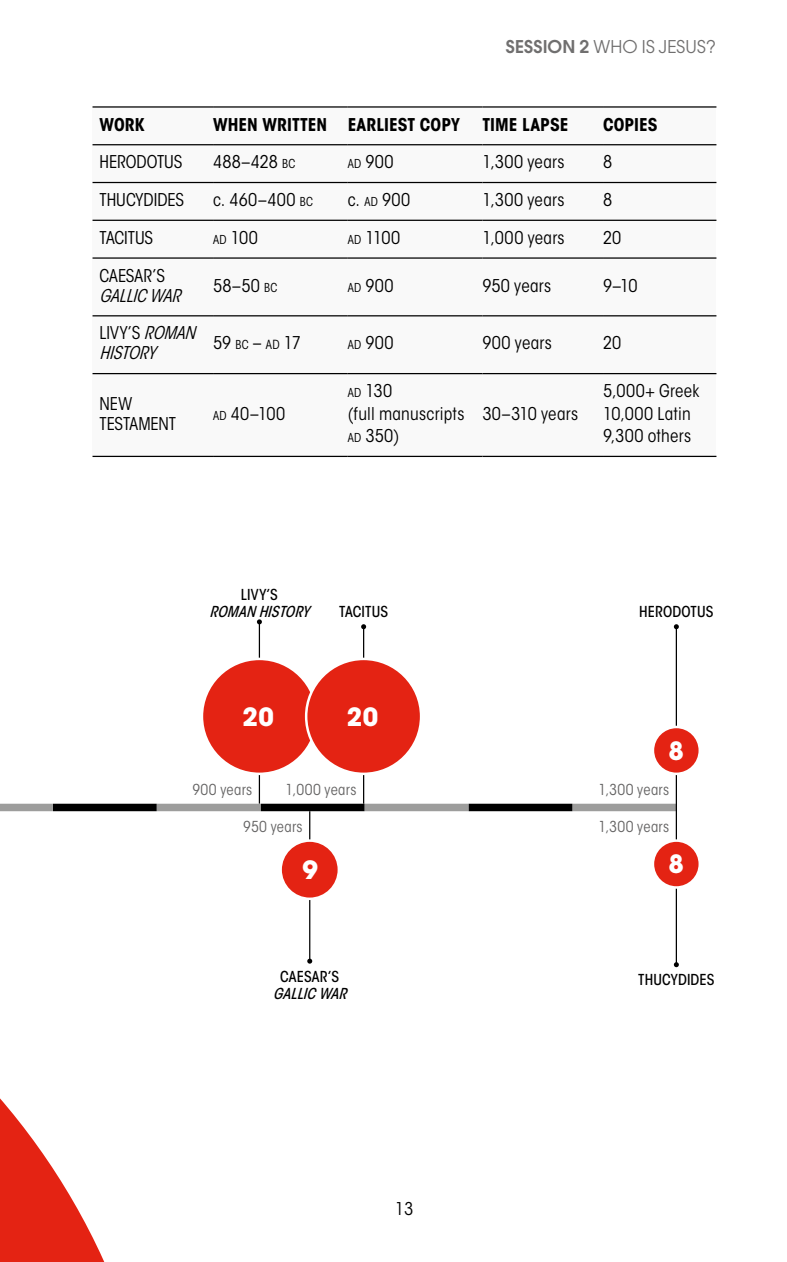
<style>
.page{position:relative;width:787px;height:1262px;background:#fff}
.page>*{position:absolute;margin:0;border:0;box-sizing:border-box;transform-origin:0 0}
.t1{font:700 25px "ITC Avant Garde Std";color:#fff}
.t2{font:condensed 17.5px/22.5px "ITC Avant Garde Std";letter-spacing:.01em;color:#000}
.t3{font:700 condensed 17.5px "ITC Avant Garde Std";letter-spacing:.005em;color:#000}
.t4{font:italic condensed 17.5px/20px "ITC Avant Garde Std";color:#000}
.t5{font:17.5px "ITC Avant Garde Std";color:#706f6f}
.t6{font:condensed 15px "ITC Avant Garde Std";letter-spacing:.025em;color:#646363}
.t7{font:500 condensed 15px "ITC Avant Garde Std";letter-spacing:.01em;color:#000}
.t8{font:italic 500 condensed 15px "ITC Avant Garde Std";color:#000}
.s1{font-weight:600}
.s2{font-size:12.25px}
.s3{font-style:normal}
.s4{font-size:12.5px}
</style>
<div class="page">
<svg style="left:0;top:1098px;width:104px;height:163px"></svg>
<hr style="left:259px;top:622px;width:1px;height:181px;background:#000">
<svg style="left:257px;top:619px;width:5px;height:5px"></svg>
<div style="left:202px;top:659px;width:115px;height:115px;background:#e42313;border-radius:50%"></div>
<div style="left:157px;top:803px;width:104px;height:8px;background:#9d9d9c"></div>
<div style="left:0;top:803px;width:53px;height:8px;background:#9d9d9c"></div>
<div style="left:365px;top:803px;width:103px;height:8px;background:#9d9d9c"></div>
<div style="left:572px;top:803px;width:104px;height:8px;background:#9d9d9c"></div>
<div style="left:261px;top:803px;width:103px;height:8px;background:#000"></div>
<div style="left:53px;top:803px;width:104px;height:8px;background:#000"></div>
<div style="left:468px;top:803px;width:104px;height:8px;background:#000"></div>
<hr style="left:363px;top:626px;width:1px;height:177px;background:#000">
<svg style="left:361px;top:624px;width:5px;height:5px"></svg>
<div style="left:306px;top:659px;width:115px;height:115px;background:#e42313;border-radius:50%"></div>
<div style="left:305px;top:657px;width:117px;height:118px;border:2px solid #fff;border-radius:50%"></div>
<hr style="left:309px;top:811px;width:1px;height:150px;background:#000">
<svg style="left:307px;top:958px;width:5px;height:5px"></svg>
<div style="left:281px;top:840px;width:58px;height:58px;background:#e42313;border-radius:50%"></div>
<div style="left:279px;top:839px;width:61px;height:61px;border:2px solid #fff;border-radius:50%"></div>
<div style="left:92px;top:106px;width:623px;height:351px;background:#f4f4f4"></div>
<hr style="left:92px;top:106px;width:121px;height:2px;background:#000">
<hr style="left:92px;top:144px;width:121px;height:1px;background:#000">
<hr style="left:92px;top:182px;width:121px;height:1px;background:#000">
<hr style="left:213px;top:106px;width:135px;height:2px;background:#000">
<hr style="left:348px;top:106px;width:134px;height:2px;background:#000">
<hr style="left:482px;top:106px;width:121px;height:2px;background:#000">
<hr style="left:603px;top:106px;width:113px;height:2px;background:#000">
<hr style="left:213px;top:144px;width:135px;height:1px;background:#000">
<hr style="left:348px;top:144px;width:134px;height:1px;background:#000">
<hr style="left:482px;top:144px;width:121px;height:1px;background:#000">
<hr style="left:603px;top:144px;width:113px;height:1px;background:#000">
<hr style="left:213px;top:182px;width:135px;height:1px;background:#000">
<hr style="left:348px;top:182px;width:134px;height:1px;background:#000">
<hr style="left:482px;top:182px;width:121px;height:1px;background:#000">
<hr style="left:603px;top:182px;width:113px;height:1px;background:#000">
<hr style="left:92px;top:220px;width:121px;height:1px;background:#000">
<hr style="left:213px;top:220px;width:135px;height:1px;background:#000">
<hr style="left:348px;top:220px;width:134px;height:1px;background:#000">
<hr style="left:482px;top:220px;width:121px;height:1px;background:#000">
<hr style="left:603px;top:220px;width:113px;height:1px;background:#000">
<hr style="left:92px;top:257px;width:121px;height:2px;background:#000">
<hr style="left:213px;top:257px;width:135px;height:2px;background:#000">
<hr style="left:348px;top:257px;width:134px;height:2px;background:#000">
<hr style="left:482px;top:257px;width:121px;height:2px;background:#000">
<hr style="left:603px;top:257px;width:113px;height:2px;background:#000">
<hr style="left:92px;top:315px;width:121px;height:1px;background:#000">
<hr style="left:92px;top:373px;width:121px;height:1px;background:#000">
<hr style="left:92px;top:456px;width:121px;height:1px;background:#000">
<hr style="left:213px;top:315px;width:135px;height:1px;background:#000">
<hr style="left:348px;top:315px;width:134px;height:1px;background:#000">
<hr style="left:482px;top:315px;width:121px;height:1px;background:#000">
<hr style="left:603px;top:315px;width:113px;height:1px;background:#000">
<hr style="left:213px;top:373px;width:135px;height:1px;background:#000">
<hr style="left:348px;top:373px;width:134px;height:1px;background:#000">
<hr style="left:482px;top:373px;width:121px;height:1px;background:#000">
<hr style="left:603px;top:373px;width:113px;height:1px;background:#000">
<hr style="left:213px;top:456px;width:135px;height:1px;background:#000">
<hr style="left:348px;top:456px;width:134px;height:1px;background:#000">
<hr style="left:482px;top:456px;width:121px;height:1px;background:#000">
<hr style="left:603px;top:456px;width:113px;height:1px;background:#000">
<hr style="left:675px;top:626px;width:2px;height:223px;background:#000">
<svg style="left:674px;top:624px;width:5px;height:5px"></svg>
<div style="left:653px;top:727px;width:46px;height:47px;background:#e42313;border-radius:50%"></div>
<div style="left:651px;top:725px;width:50px;height:50px;border:2px solid #fff;border-radius:50%"></div>
<hr style="left:675px;top:864px;width:2px;height:100px;background:#000">
<svg style="left:674px;top:962px;width:5px;height:5px"></svg>
<div style="left:653px;top:840px;width:46px;height:47px;background:#e42313;border-radius:50%"></div>
<div style="left:651px;top:839px;width:50px;height:49px;border:2px solid #fff;border-radius:50%"></div>
<p class="t5" style="left:505px;top:35px;width:172px"><span class="s1">SESSION 2</span> WHO IS JESUS</p>
<p class="t5" style="left:705px;top:35px;width:12px">?</p>
<p class="t3" style="left:100px;top:113px;width:46px">WORK</p>
<p class="t3" style="left:213px;top:113px;width:248px">WHEN WRITTEN EARLIEST COPY</p>
<p class="t3" style="left:482px;top:113px;width:88px">TIME LAPSE</p>
<p class="t3" style="left:603px;top:113px;width:56px">COPIES</p>
<p class="t2" style="left:100px;top:151px;width:84px">HERODOTUS</p>
<p class="t2" style="left:213px;top:151px;width:84px">488–428 <span class="s2">BC</span></p>
<p class="t2" style="left:348px;top:151px;width:47px"><span class="s2">AD</span> 900</p>
<p class="t2" style="left:482px;top:151px;width:83px">1,300 years</p>
<p class="t2" style="left:603px;top:151px;width:11px">8</p>
<p class="t2" style="left:100px;top:189px;width:86px">THUCYDIDES</p>
<p class="t2" style="left:213px;top:189px;width:101px">c. 460–400 <span class="s2">BC</span></p>
<p class="t2" style="left:348px;top:189px;width:64px">c. <span class="s2">AD</span> 900</p>
<p class="t2" style="left:482px;top:189px;width:83px">1,300 years</p>
<p class="t2" style="left:603px;top:189px;width:11px">8</p>
<p class="t2" style="left:100px;top:226px;width:55px">TACITUS</p>
<p class="t2" style="left:213px;top:226px;width:46px"><span class="s2">AD</span> 100</p>
<p class="t2" style="left:348px;top:226px;width:54px"><span class="s2">AD</span> 1100</p>
<p class="t2" style="left:482px;top:226px;width:84px">1,000 years</p>
<p class="t2" style="left:603px;top:226px;width:20px">20</p>
<p class="t2" style="left:100px;top:264px;width:67px">CAESAR’S</p>
<p class="t4" style="left:100px;top:285px;width:88px">GALLICWAR</p>
<p class="t2" style="left:213px;top:274px;width:66px">58–50 <span class="s2">BC</span></p>
<p class="t2" style="left:348px;top:274px;width:47px"><span class="s2">AD</span> 900</p>
<p class="t2" style="left:482px;top:274px;width:70px">950 years</p>
<p class="t2" style="left:603px;top:274px;width:36px">9–10</p>
<p class="t4" style="left:100px;top:323px;width:103px"><span class="s3">LIVY’S</span> ROMAN<br>HISTORY</p>
<p class="t2" style="left:213px;top:332px;width:89px">59 <span class="s2">BC</span> – <span class="s4">AD</span> 17</p>
<p class="t2" style="left:348px;top:332px;width:47px"><span class="s2">AD</span> 900</p>
<p class="t2" style="left:482px;top:332px;width:71px">900 years</p>
<p class="t2" style="left:603px;top:332px;width:20px">20</p>
<p class="t2" style="left:100px;top:393px;width:78px;line-height:20px">NEW<br>TESTAMENT</p>
<p class="t2" style="left:213px;top:402px;width:74px"><span class="s2">AD</span> 40–100</p>
<p class="t2" style="left:603px;top:380px;width:98px">5,000+ Greek<br>10,000 Latin<br>9,300 others</p>
<p class="t2" style="left:348px;top:380px;width:118px"><span class="s2">AD</span> 130<br>(full manuscripts<br><span class="s2">AD</span> 350)</p>
<p class="t2" style="left:482px;top:402px;width:97px">30–310 years</p>
<p class="t7" style="left:241px;top:585px;width:39px">LIVY’S</p>
<p class="t8" style="left:210px;top:602px;width:106px">ROMANHISTORY</p>
<p class="t7" style="left:339px;top:602px;width:50px">TACITUS</p>
<h1 class="t1" style="left:242px;top:699px;width:33px">20</h1>
<h1 class="t1" style="left:347px;top:699px;width:33px">20</h1>
<p class="t7" style="left:639px;top:602px;width:76px">HERODOTUS</p>
<h1 class="t1" style="left:668px;top:733px;width:17px">8</h1>
<p class="t6" style="left:192px;top:780px;width:61px">900 years</p>
<p class="t6" style="left:285px;top:780px;width:73px">1,000 years</p>
<p class="t6" style="left:598px;top:780px;width:72px">1,300 years</p>
<p class="t6" style="left:243px;top:817px;width:61px">950 years</p>
<p class="t6" style="left:598px;top:817px;width:72px">1,300 years</p>
<h1 class="t1" style="left:302px;top:853px;width:17px">9</h1>
<p class="t7" style="left:280px;top:967px;width:61px">CAESAR’S</p>
<p class="t8" style="left:273px;top:984px;width:79px">GALLICWAR</p>
<p class="t2" style="left:395px;top:1197px;width:20px">13</p>
<h1 class="t1" style="left:668px;top:847px;width:17px">8</h1>
<p class="t7" style="left:638px;top:970px;width:78px">THUCYDIDES</p>
</div>
